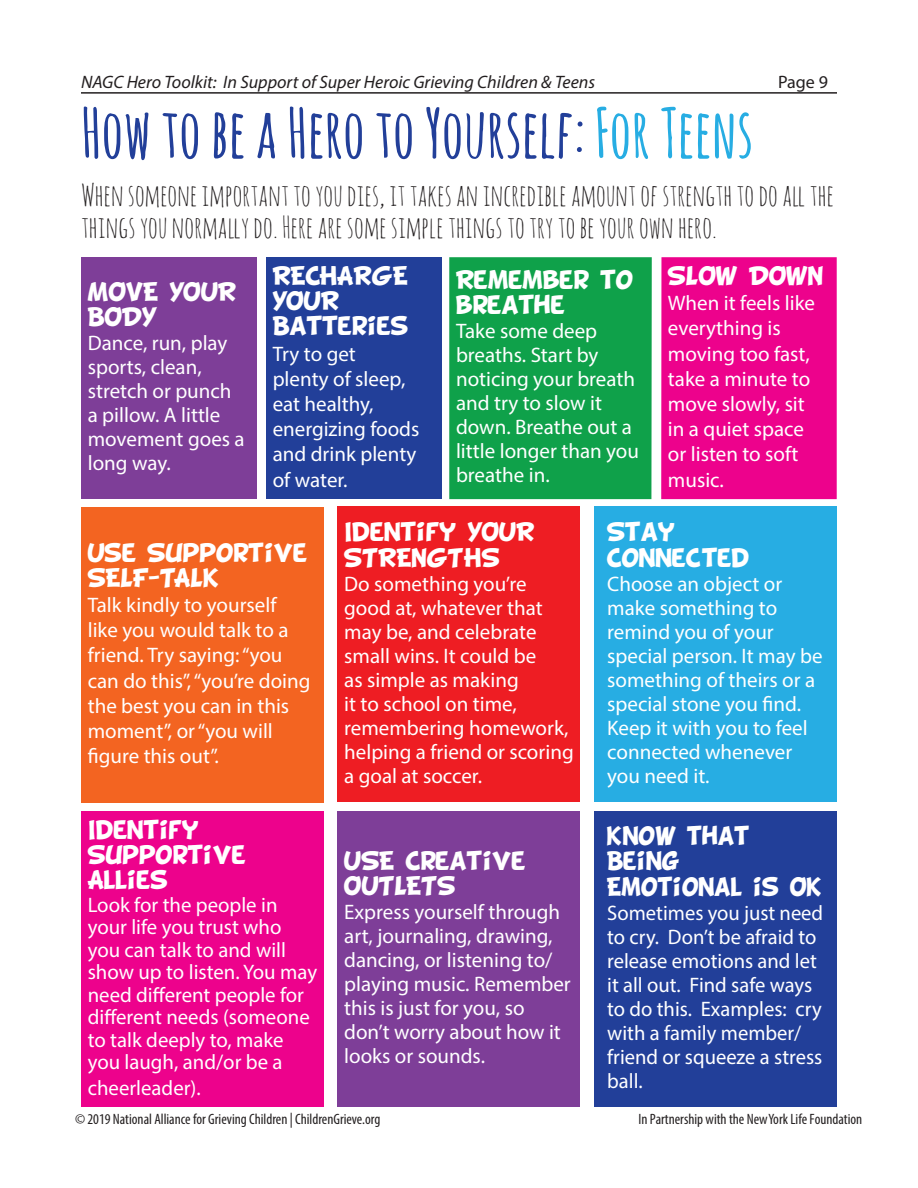
<style>
.page{position:relative;width:918px;height:1188px;background:#fff}
.page>*{position:absolute;margin:0;border:0;box-sizing:border-box;transform-origin:0 0}
.t1{font:700 67.5px "Amatic SC";color:#223f99}
.t2{font:30px/31.5px "Amatic SC";color:#231f20}
.t3{font:21px/24px "Myriad Pro";color:#fff}
.t4{font:21px/25.2px "BD Cartoon Shout";color:#fff}
.t5{font:italic 18px "Myriad Pro";color:#231f20}
.t6{font:18px "Myriad Pro";color:#231f20}
.t7{font:condensed 15px "Myriad Pro";color:#231f20}
.s1{color:#27ade3}
.s2{font-family:"BD Cartoon Shout"}
</style>
<div class="page">
<hr style="left:81px;top:92px;width:756px;height:2px;background:#231f20">
<div style="left:449px;top:257px;width:203px;height:242px;background:#0fa14a"></div>
<div style="left:661px;top:257px;width:176px;height:242px;background:#ed028c"></div>
<div style="left:594px;top:506px;width:243px;height:296px;background:#27ade3"></div>
<div style="left:594px;top:811px;width:243px;height:296px;background:#223f99"></div>
<div style="left:81px;top:507px;width:243px;height:295px;background:#f36421"></div>
<div style="left:81px;top:812px;width:243px;height:295px;background:#ed028c"></div>
<div style="left:338px;top:506px;width:242px;height:296px;background:#ee1d23"></div>
<div style="left:338px;top:811px;width:242px;height:296px;background:#7e3e98"></div>
<div style="left:81px;top:257px;width:175px;height:242px;background:#7e3e98"></div>
<div style="left:266px;top:257px;width:175px;height:242px;background:#223f99"></div>
<p class="t5" style="left:81px;top:71px;width:516px">NAGC Hero Toolkit: In Support of Super Heroic Grieving Children &amp; Teens</p>
<p class="t1" style="left:81px;top:85px;width:674px">How to be a Hero to Yourself: <span class="s1">For Teens</span></p>
<p class="t6" style="left:778px;top:71px;width:51px">Page 9</p>
<p class="t2" style="left:81px;top:179px;width:754px">When someone important to you dies, it takes an incredible amount of strength to do all the things you normally do. Here are some simple things to try to be your own hero.</p>
<p class="t3" style="left:668px;top:265px;width:157px;line-height:25.2px"><span class="s2">SLOW DOWN<br></span>When it feels like everything is moving too fast, take a minute to move slowly, sit in a quiet space or listen to soft music.</p>
<p class="t3" style="left:607px;top:522px;width:217px"><span class="s2">STAY<br>CONNECTED<br></span>Choose an object or make something to remind you of your special person. It may be something of theirs or a special stone you find.<br>Keep it with you to feel connected whenever you need it.</p>
<p class="t3" style="left:607px;top:826px;width:218px"><span class="s2">KNOW THAT<br>BEING<br>EMOTIONAL IS OK<br></span>Sometimes you just need to cry. Don’t be afraid to release emotions and let it all out. Find safe ways to do this. Examples: cry with a family member/ friend or squeeze a stress ball.</p>
<p class="t4" style="left:273px;top:264px;width:137px">RECHARGE<br>YOUR<br>BATTERIES</p>
<p class="t3" style="left:273px;top:341px;width:148px;line-height:25.2px">Try to get<br>plenty of sleep, eat healthy, energizing foods and drink plenty of water.</p>
<p class="t4" style="left:456px;top:269px;width:179px">REMEMBER TO<br>BREATHE</p>
<p class="t3" style="left:456px;top:319px;width:185px">Take some deep breaths. Start by noticing your breath and try to slow it down. Breathe out a little longer than you breathe in.</p>
<p class="t4" style="left:88px;top:281px;width:150px">MOVE YOUR<br>BODY</p>
<p class="t3" style="left:88px;top:331px;width:158px">Dance, run, play sports, clean, stretch or punch a pillow. A little movement goes a long way.</p>
<p class="t4" style="left:344px;top:521px;width:192px">IDENTIFY YOUR<br>STRENGTHS</p>
<p class="t3" style="left:344px;top:571px;width:231px">Do something you’re good at, whatever that may be, and celebrate small wins. It could be<br>as simple as making<br>it to school on time, remembering homework, helping a friend or scoring a goal at soccer.</p>
<p class="t4" style="left:88px;top:541px;width:221px">USE SUPPORTIVE<br>SELF-TALK</p>
<p class="t3" style="left:88px;top:592px;width:224px;line-height:25.2px">Talk kindly to yourself like you would talk to a friend. Try saying: “you can do this”, “you’re doing the best you can in this moment”, or “you will figure this out”.</p>
<p class="t4" style="left:88px;top:818px;width:160px">IDENTIFY<br>SUPPORTIVE<br>ALLIES</p>
<p class="t3" style="left:88px;top:893px;width:231px;line-height:22.5px">Look for the people in your life you trust who you can talk to and will show up to listen. You may need different people for different needs (someone to talk deeply to, make you laugh, and/or be a</p>
<p class="t3" style="left:88px;top:1075px;width:115px">cheerleader).</p>
<p class="t4" style="left:344px;top:849px;width:183px">USE CREATIVE<br>OUTLETS</p>
<p class="t3" style="left:344px;top:900px;width:228px">Express yourself through art, journaling, drawing, dancing, or listening to/ playing music. Remember this is just for you, so don’t worry about how it looks or sounds.</p>
<p class="t7" style="left:75px;top:1110px;width:307px">© 2019 National Alliance for Grieving Children | ChildrenGrieve.org</p>
<p class="t7" style="left:638px;top:1110px;width:226px">In Partnership with the New York Life Foundation</p>
</div>
